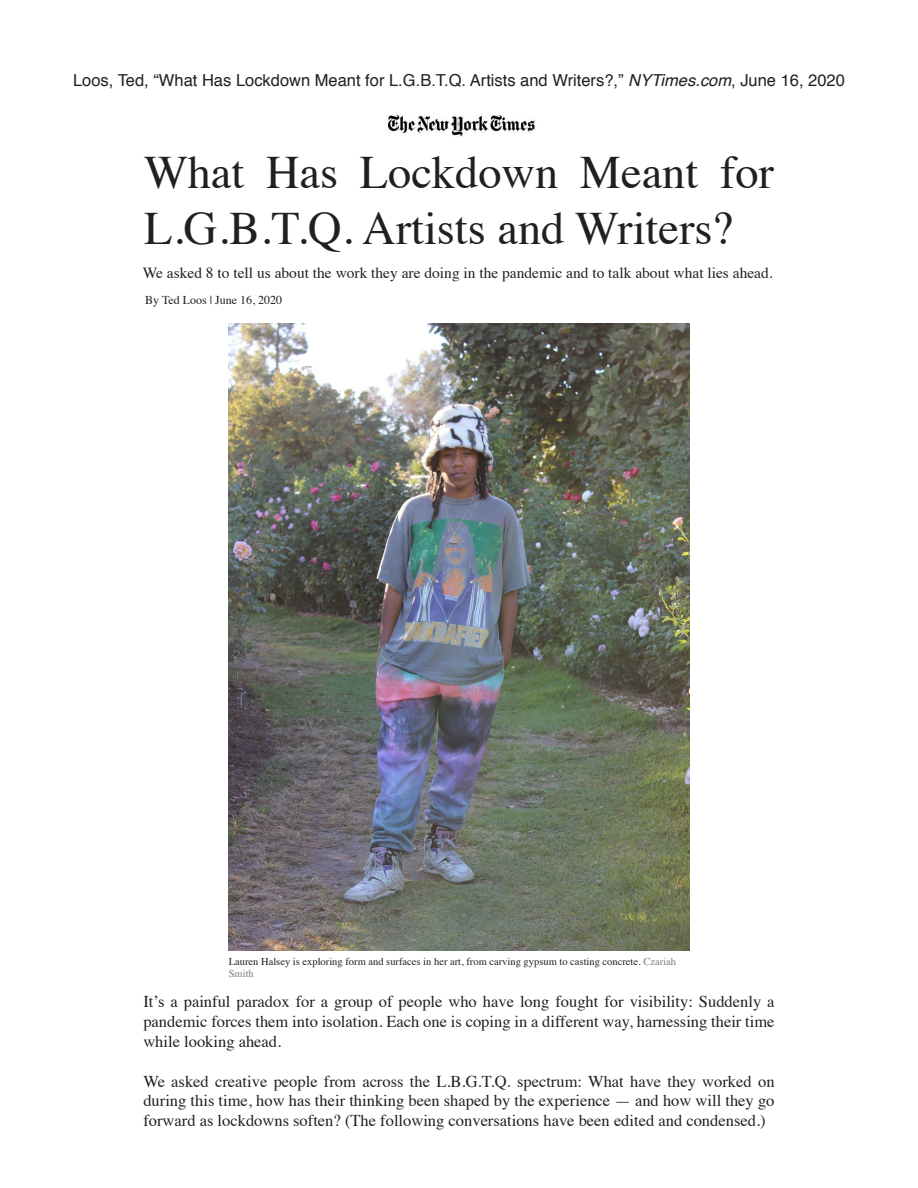
<style>
.page{position:relative;width:918px;height:1188px;background:#fff}
.page>*{position:absolute;margin:0;border:0;box-sizing:border-box;transform-origin:0 0}
.t1{font:46.35px/55.7px "Times";color:#231f20}
.t2{font:16.5px/19.8px "Times";color:#231f20;text-align:justify}
.t3{font:16.5px "Helvetica";color:#231f20}
.t4{font:15.45px "Times";color:#231f20}
.t5{font:12px "Times";color:#231f20}
.t6{font:10.5px/12.6px "Times";color:#231f20}
.s1{font-style:italic}
.s2{color:#787a7d}
</style>
<div class="page">
<img style="left:388px;top:115px;width:147px;height:22px">
<img style="left:229px;top:323px;width:460px;height:627px">
<p class="t3" style="left:73px;top:68px;width:773px">Loos, Ted, “What Has Lockdown Meant for L.G.B.T.Q. Artists and Writers?,” <span class="s1">NYTimes.com</span>, June 16, 2020</p>
<p class="t1" style="left:144px;top:141px;width:632px">What Has Lockdown Meant for<br>L.G.B.T.Q. Artists and Writers?</p>
<p class="t4" style="left:143px;top:258px;width:631px">We asked 8 to tell us about the work they are doing in the pandemic and to talk about what lies ahead.</p>
<p class="t5" style="left:145px;top:288px;width:139px">By Ted Loos | June 16, 2020</p>
<p class="t6" style="left:229px;top:954px;width:449px">Lauren Halsey is exploring form and surfaces in her art, from carving gypsum to casting concrete. <span class="s2">Czariah<br>Smith</span></p>
<p class="t2" style="left:143px;top:991px;width:633px">It’s a painful paradox for a group of people who have long fought for visibility: Suddenly a pandemic forces them into isolation. Each one is coping in a different way, harnessing their time while looking ahead.</p>
<p class="t2" style="left:143px;top:1070px;width:633px">We asked creative people from across the L.B.G.T.Q. spectrum: What have they worked on during this time, how has their thinking been shaped by the experience — and how will they go forward as lockdowns soften? (The following conversations have been edited and condensed.)</p>
</div>
